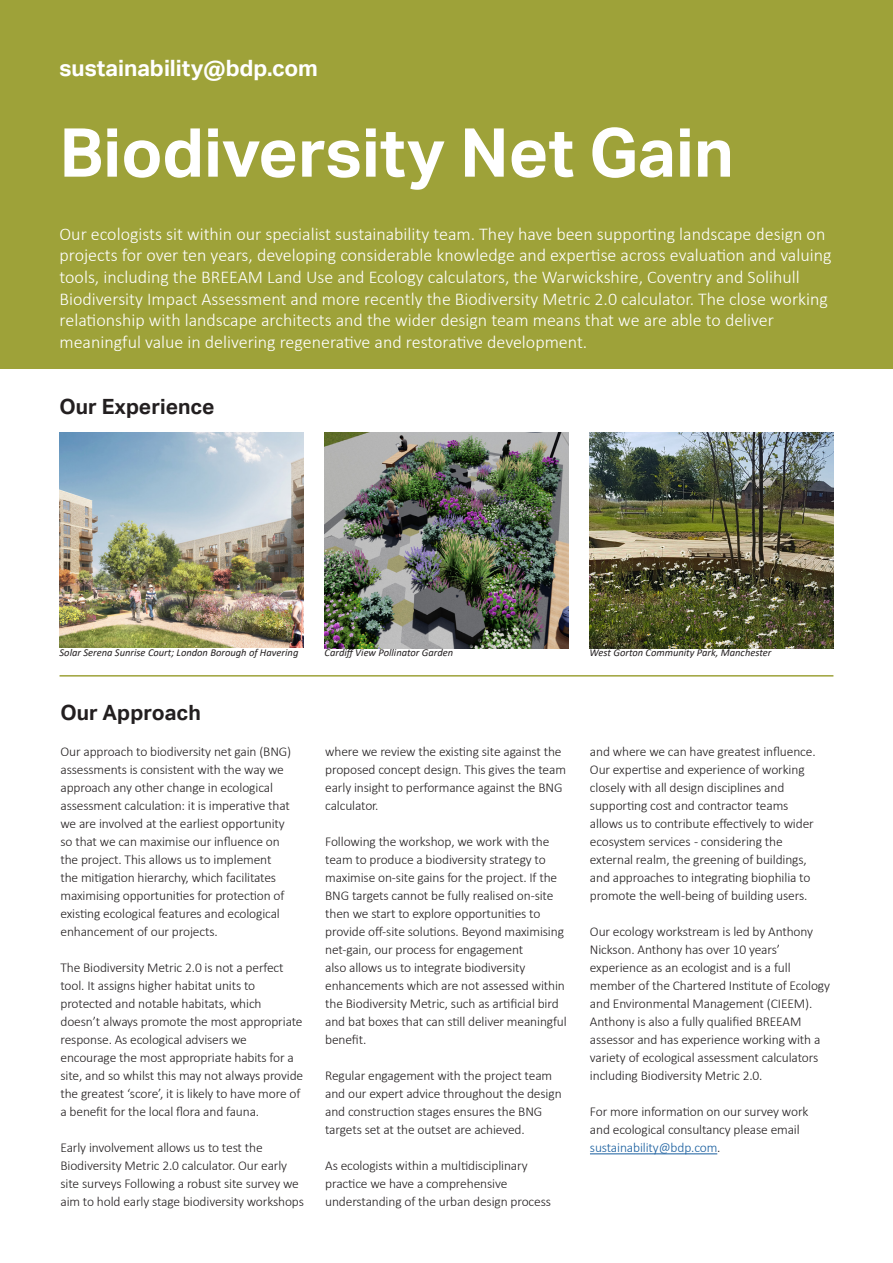
<style>
.page{position:relative;width:893px;height:1263px;background:#fff}
.page>*{position:absolute;margin:0;border:0;box-sizing:border-box;transform-origin:0 0}
.t1{font:700 67.5px "Aktiv Grotesk";color:#fff}
.t2{font:700 22.5px "Aktiv Grotesk";color:#fff}
.t3{font:700 21px "Aktiv Grotesk";color:#231f20}
.t4{font:300 18px/21.6px "Calibri";color:#fff}
.t5{font:300 13.5px/18px "Calibri";letter-spacing:-.01em;color:#231f20}
.t6{font:italic 10.5px "Calibri";color:#231f20}
.s1{color:#175d9e}
</style>
<div class="page">
<hr style="left:590px;top:1153px;width:127px;height:1px;background:#175d9e">
<div style="left:0;top:0;width:893px;height:369px;background:#9ea239"></div>
<hr style="left:60px;top:675px;width:773px;height:2px;background:#9ea239">
<img style="left:60px;top:432px;width:243px;height:216px">
<img style="left:325px;top:432px;width:243px;height:216px">
<img style="left:590px;top:432px;width:243px;height:216px">
<p class="t2" style="left:60px;top:55px;width:260px">sustainability@bdp.com</p>
<p class="t1" style="left:60px;top:114px;width:676px">Biodiversity Net Gain</p>
<p class="t4" style="left:60px;top:223px;width:773px">Our ecologists sit within our specialist sustainability team. They have been supporting landscape design on projects for over ten years, developing considerable knowledge and expertise across evaluation and valuing tools, including the BREEAM Land Use and Ecology calculators, the Warwickshire, Coventry and Solihull Biodiversity Impact Assessment and more recently the Biodiversity Metric 2.0 calculator. The close working relationship with landscape architects and the wider design team means that we are able to deliver meaningful value in delivering regenerative and restorative development.</p>
<p class="t3" style="left:60px;top:394px;width:156px">Our Experience</p>
<p class="t6" style="left:60px;top:645px;width:240px">Solar Serena Sunrise Court; London Borough of Havering</p>
<p class="t6" style="left:325px;top:645px;width:130px">Cardiff View Pollinator Garden</p>
<p class="t6" style="left:590px;top:645px;width:183px">West Gorton Community Park, Manchester</p>
<p class="t3" style="left:60px;top:700px;width:142px">Our Approach</p>
<p class="t5" style="left:60px;top:742px;width:232px">Our approach to biodiversity net gain (BNG) assessments is consistent with the way we approach any other change in ecological assessment calculation: it is imperative that we are involved at the earliest opportunity so that we can maximise our influence on the project. This allows us to implement the mitigation hierarchy, which facilitates maximising opportunities for protection of existing ecological features and ecological enhancement of our projects.</p>
<p class="t5" style="left:60px;top:958px;width:244px">The Biodiversity Metric 2.0 is not a perfect tool. It assigns higher habitat units to protected and notable habitats, which doesn’t always promote the most appropriate response. As ecological advisers we encourage the most appropriate habits for a site, and so whilst this may not always provide the greatest ‘score’, it is likely to have more of a benefit for the local flora and fauna.</p>
<p class="t5" style="left:60px;top:1138px;width:245px">Early involvement allows us to test the Biodiversity Metric 2.0 calculator. Our early site surveys Following a robust site survey we aim to hold early stage biodiversity workshops</p>
<p class="t5" style="left:325px;top:742px;width:242px">where we review the existing site against the proposed concept design. This gives the team early insight to performance against the BNG calculator.</p>
<p class="t5" style="left:325px;top:832px;width:243px">Following the workshop, we work with the team to produce a biodiversity strategy to maximise on-site gains for the project. If the BNG targets cannot be fully realised on-site then we start to explore opportunities to provide off-site solutions. Beyond maximising net-gain, our process for engagement<br>also allows us to integrate biodiversity enhancements which are not assessed within the Biodiversity Metric, such as artificial bird and bat boxes that can still deliver meaningful benefit.</p>
<p class="t5" style="left:325px;top:1066px;width:238px">Regular engagement with the project team and our expert advice throughout the design and construction stages ensures the BNG targets set at the outset are achieved.</p>
<p class="t5" style="left:325px;top:1156px;width:227px">As ecologists within a multidisciplinary practice we have a comprehensive understanding of the urban design process</p>
<p class="t5" style="left:590px;top:742px;width:227px">and where we can have greatest influence.<br>Our expertise and experience of working closely with all design disciplines and supporting cost and contractor teams allows us to contribute effectively to wider ecosystem services - considering the external realm, the greening of buildings, and approaches to integrating biophilia to promote the well-being of building users.</p>
<p class="t5" style="left:590px;top:922px;width:242px">Our ecology workstream is led by Anthony Nickson. Anthony has over 10 years’ experience as an ecologist and is a full member of the Chartered Institute of Ecology and Environmental Management (CIEEM).<br>Anthony is also a fully qualified BREEAM assessor and has experience working with a variety of ecological assessment calculators including Biodiversity Metric 2.0.</p>
<p class="t5" style="left:590px;top:1102px;width:220px">For more information on our survey work and ecological consultancy please email <span class="s1">sustainability@bdp.com</span>.</p>
</div>
